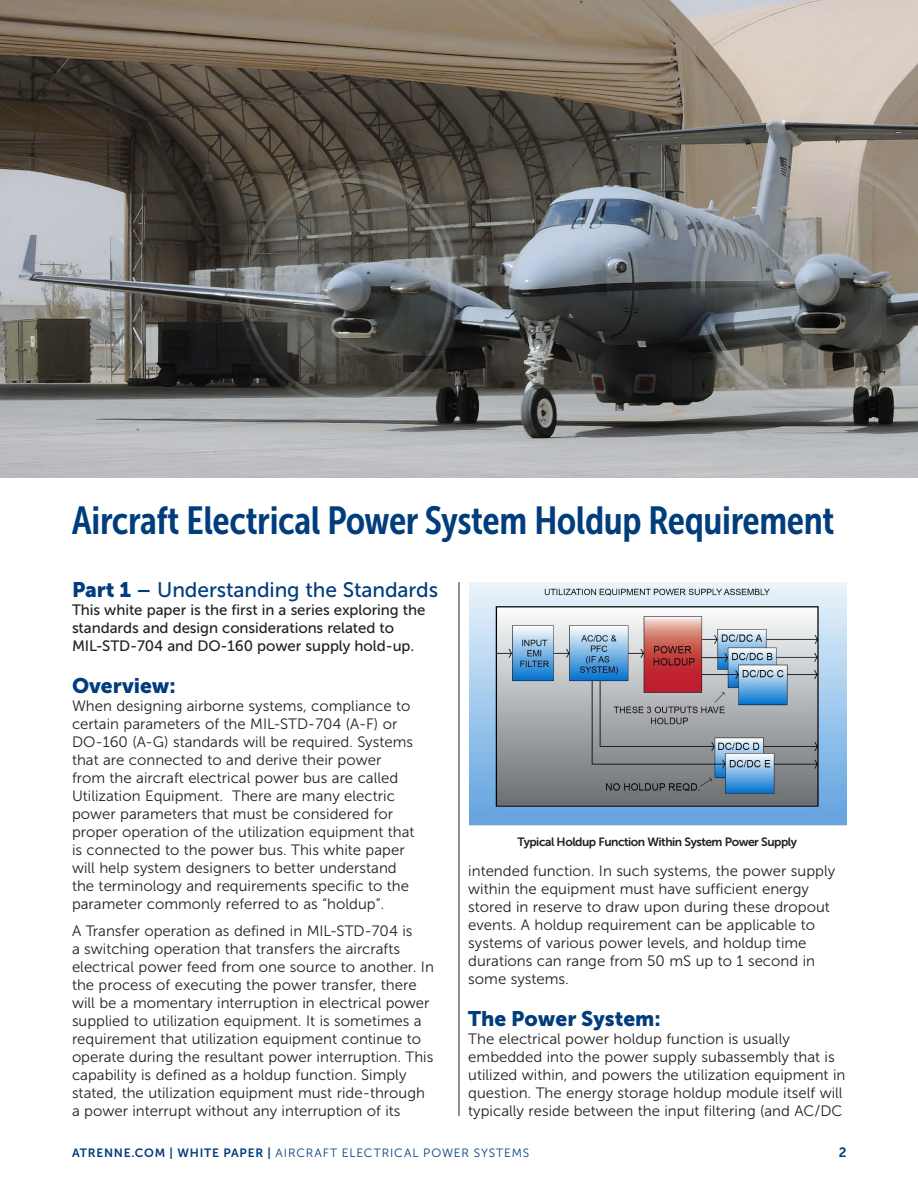
<style>
.page{position:relative;width:918px;height:1188px;background:#fff}
.page>*{position:absolute;margin:0;border:0;box-sizing:border-box;transform-origin:0 0}
.t1{font:39px "Museo Sans Cond 700";letter-spacing:-.01em;color:#013d7d}
.t2{font:21px "Museo Sans 500";letter-spacing:-.005em;color:#013d7d}
.t3{font:21px "Museo Sans 900";color:#013d7d}
.t4{font:15px/18px "Museo Sans 300";color:#231f20}
.t5{font:15px/18px "Museo Sans 500";letter-spacing:-.005em;color:#231f20}
.t6{font:13.5px "Museo Sans 700";color:#013d7d}
.t7{font:12px "Museo Sans 300";letter-spacing:.075em;color:#013d7d}
.t8{font:12px "Museo Sans 700";letter-spacing:-.04em;color:#231f20}
.s1{font-family:"Museo Sans 900"}
.s2{font-family:"Museo Sans 700"}
</style>
<div class="page">
<hr style="left:459px;top:582px;width:1px;height:534px;background:#231f20">
<img style="left:0;top:0;width:918px;height:478px">
<img style="left:469px;top:582px;width:378px;height:244px">
<h1 class="t1" style="left:72px;top:506px;width:764px">Aircraft Electrical Power System Holdup Requirement</h1>
<h2 class="t2" style="left:72px;top:582px;width:368px"><span class="s1">Part 1</span> <span class="s2">–</span> Understanding the Standards</h2>
<p class="t5" style="left:72px;top:602px;width:355px">This white paper is the first in a series exploring the standards and design considerations related to<br>MIL-STD-704 and DO-160 power supply hold-up.</p>
<h2 class="t3" style="left:72px;top:677px;width:105px">Overview:</h2>
<p class="t4" style="left:72px;top:698px;width:344px">When designing airborne systems, compliance to certain parameters of the MIL-STD-704 (A-F) or DO-160 (A-G) standards will be required. Systems that are connected to and derive their power from the aircraft electrical power bus are called Utilization Equipment. There are many electric power parameters that must be considered for proper operation of the utilization equipment that is connected to the power bus. This white paper will help system designers to better understand the terminology and requirements specific to the parameter commonly referred to as “holdup”.</p>
<p class="t4" style="left:72px;top:923px;width:363px">A Transfer operation as defined in MIL-STD-704 is<br>a switching operation that transfers the aircrafts electrical power feed from one source to another. In the process of executing the power transfer, there will be a momentary interruption in electrical power supplied to utilization equipment. It is sometimes a requirement that utilization equipment continue to operate during the resultant power interruption. This capability is defined as a holdup function. Simply stated, the utilization equipment must ride-through a power interrupt without any interruption of its</p>
<p class="t8" style="left:517px;top:837px;width:281px">Typical Holdup Function Within System Power Supply</p>
<p class="t4" style="left:468px;top:863px;width:368px">intended function. In such systems, the power supply within the equipment must have sufficient energy stored in reserve to draw upon during these dropout events. A holdup requirement can be applicable to systems of various power levels, and holdup time durations can range from 50 mS up to 1 second in some systems.</p>
<h2 class="t3" style="left:468px;top:1010px;width:194px">The Power System:</h2>
<p class="t4" style="left:468px;top:1031px;width:379px">The electrical power holdup function is usually embedded into the power supply subassembly that is utilized within, and powers the utilization equipment in question. The energy storage holdup module itself will typically reside between the input filtering (and AC/DC</p>
<p class="t7" style="left:72px;top:1148px;width:459px"><span class="s2">ATRENNE.COM | WHITE PAPER |</span> AIRCRAFT ELECTRICAL POWER SYSTEMS</p>
<p class="t6" style="left:839px;top:1146px;width:9px">2</p>
</div>
